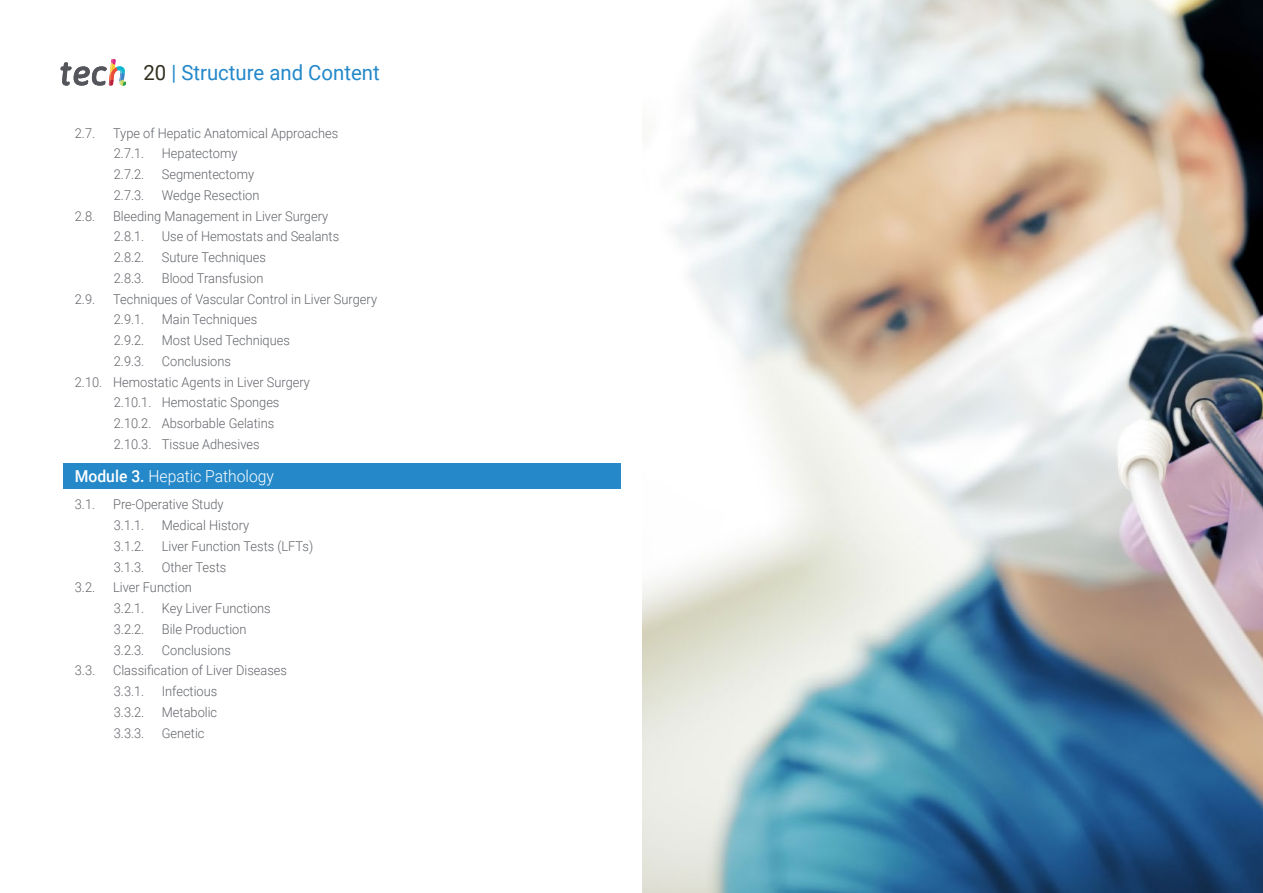
<style>
.page{position:relative;width:1263px;height:893px;background:#fff}
.page>*{position:absolute;margin:0;border:0;box-sizing:border-box;transform-origin:0 0}
.t1{font:21px "Roboto";color:#2488c9}
.t2{font:300 16.5px "Roboto";color:#fff;scale:.95 1}
.t3{font:300 13.5px/20.7px "Roboto";color:#61646a;scale:.95 1}
.s1{color:#312e20}
.s2{font-weight:500}
</style>
<div class="page">
<div style="left:64px;top:463px;width:557px;height:25px;background:#2488c9"></div>
<img style="left:642px;top:0;width:621px;height:893px">
<svg style="left:61px;top:59px;width:65px;height:27px"></svg>
<h1 class="t1" style="left:144px;top:57px;width:238px"><span class="s1">20</span> | Structure and Content</h1>
<p class="t3" style="left:75px;top:122px;width:23px">2.7.</p>
<p class="t3" style="left:113px;top:122px;width:238px">Type of Hepatic Anatomical Approaches<br>2.7.1.</p>
<p class="t3" style="left:162px;top:143px;width:81px">Hepatectomy</p>
<p class="t3" style="left:114px;top:164px;width:34px">2.7.2.</p>
<p class="t3" style="left:162px;top:164px;width:99px">Segmentectomy</p>
<p class="t3" style="left:114px;top:184px;width:34px">2.7.3.</p>
<p class="t3" style="left:162px;top:184px;width:104px">Wedge Resection</p>
<p class="t3" style="left:75px;top:205px;width:23px">2.8.</p>
<p class="t3" style="left:113px;top:205px;width:228px">Bleeding Management in Liver Surgery<br>2.8.1.</p>
<p class="t3" style="left:162px;top:226px;width:188px">Use of Hemostats and Sealants</p>
<p class="t3" style="left:114px;top:247px;width:34px">2.8.2.</p>
<p class="t3" style="left:162px;top:247px;width:111px">Suture Techniques</p>
<p class="t3" style="left:114px;top:267px;width:34px">2.8.3.</p>
<p class="t3" style="left:162px;top:267px;width:108px">Blood Transfusion</p>
<p class="t3" style="left:75px;top:288px;width:23px">2.9.</p>
<p class="t3" style="left:113px;top:288px;width:279px">Techniques of Vascular Control in Liver Surgery<br>2.9.1.</p>
<p class="t3" style="left:162px;top:309px;width:102px">Main Techniques</p>
<p class="t3" style="left:114px;top:330px;width:34px">2.9.2.</p>
<p class="t3" style="left:162px;top:330px;width:136px">Most Used Techniques</p>
<p class="t3" style="left:114px;top:350px;width:34px">2.9.3.</p>
<p class="t3" style="left:162px;top:350px;width:74px">Conclusions</p>
<p class="t3" style="left:75px;top:371px;width:249px">2.10. Hemostatic Agents in Liver Surgery</p>
<p class="t3" style="left:114px;top:392px;width:176px">2.10.1. Hemostatic Sponges</p>
<p class="t3" style="left:114px;top:413px;width:170px">2.10.2. Absorbable Gelatins</p>
<p class="t3" style="left:114px;top:433px;width:155px">2.10.3. Tissue Adhesives</p>
<p class="t2" style="left:75px;top:465px;width:211px"><span class="s2">Module 3.</span> Hepatic Pathology</p>
<p class="t3" style="left:75px;top:494px;width:23px">3.1.</p>
<p class="t3" style="left:113px;top:494px;width:118px">Pre-Operative Study<br>3.1.1.</p>
<p class="t3" style="left:162px;top:514px;width:93px">Medical History</p>
<p class="t3" style="left:114px;top:535px;width:34px">3.1.2.</p>
<p class="t3" style="left:162px;top:535px;width:161px">Liver Function Tests (LFTs)</p>
<p class="t3" style="left:114px;top:556px;width:34px">3.1.3.</p>
<p class="t3" style="left:162px;top:556px;width:69px">Other Tests</p>
<p class="t3" style="left:75px;top:577px;width:23px">3.2.</p>
<p class="t3" style="left:113px;top:577px;width:84px">Liver Function<br>3.2.1.</p>
<p class="t3" style="left:162px;top:597px;width:116px">Key Liver Functions</p>
<p class="t3" style="left:114px;top:618px;width:34px">3.2.2.</p>
<p class="t3" style="left:162px;top:618px;width:91px">Bile Production</p>
<p class="t3" style="left:114px;top:639px;width:34px">3.2.3.</p>
<p class="t3" style="left:162px;top:639px;width:74px">Conclusions</p>
<p class="t3" style="left:75px;top:660px;width:23px">3.3.</p>
<p class="t3" style="left:113px;top:660px;width:184px">Classification of Liver Diseases<br>3.3.1.</p>
<p class="t3" style="left:162px;top:680px;width:60px">Infectious</p>
<p class="t3" style="left:114px;top:701px;width:34px">3.3.2.</p>
<p class="t3" style="left:162px;top:701px;width:60px">Metabolic</p>
<p class="t3" style="left:114px;top:722px;width:34px">3.3.3.</p>
<p class="t3" style="left:162px;top:722px;width:46px">Genetic</p>
</div>
